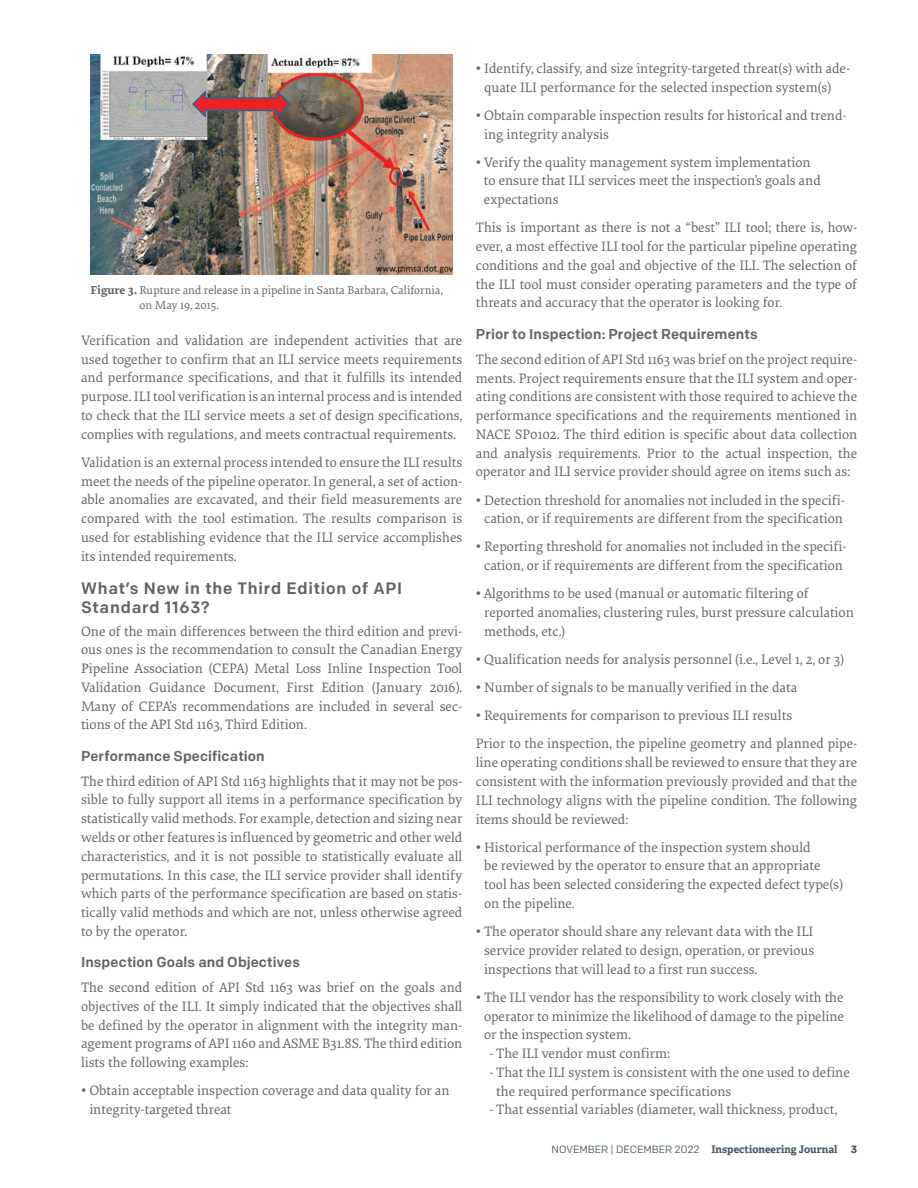
<style>
.page{position:relative;width:918px;height:1188px;background:#fff}
.page>*{position:absolute;margin:0;border:0;box-sizing:border-box;transform-origin:0 0}
.t1{font:500 16.5px/19.5px "Colfax";letter-spacing:.05em;color:#636366}
.t2{font:14.25px/18.8px "Elena";color:#636366;text-align:justify}
.t3{font:500 14.25px "Colfax";letter-spacing:.01em;color:#636366}
.t4{font:12px/15px "Elena";color:#636366}
.t5{font:700 10.5px "Adelle";color:#45555f}
.t6{font:700 10.5px "Colfax";color:#45555f}
.s1{font-weight:700}
.s2{font-family:"Colfax";font-weight:400}
</style>
<div class="page">
<img style="left:91px;top:54px;width:362px;height:221px">
<p class="t4" style="left:140px;top:282px;width:305px;text-indent:-49px"><span class="s1">Figure 3.</span> Rupture and release in a pipeline in Santa Barbara, California, on May 19, 2015.</p>
<p class="t2" style="left:81px;top:330px;width:383px">Verification and validation are independent activities that are used together to confirm that an ILI service meets requirements and performance specifications, and that it fulfills its intended purpose. ILI tool verification is an internal process and is intended to check that the ILI service meets a set of design specifications, complies with regulations, and meets contractual requirements.</p>
<p class="t2" style="left:81px;top:452px;width:383px">Validation is an external process intended to ensure the ILI results meet the needs of the pipeline operator. In general, a set of action&shy;able anomalies are excavated, and their field measurements are compared with the tool estimation. The results comparison is used for establishing evidence that the ILI service accomplishes its intended requirements.</p>
<p class="t1" style="left:81px;top:578px;width:323px">What’s New in the Third Edition of API<br>Standard 1163?</p>
<p class="t2" style="left:81px;top:621px;width:383px">One of the main differences between the third edition and previ&shy;ous ones is the recommendation to consult the Canadian Energy Pipeline Association (CEPA) Metal Loss Inline Inspection Tool Validation Guidance Document, First Edition (January 2016).<br>Many of CEPA’s recommendations are included in several sec&shy;tions of the API Std 1163, Third Edition.</p>
<p class="t3" style="left:81px;top:747px;width:185px">Performance Specification</p>
<p class="t2" style="left:81px;top:771px;width:383px">The third edition of API Std 1163 highlights that it may not be pos&shy;sible to fully support all items in a performance specification by statistically valid methods. For example, detection and sizing near welds or other features is influenced by geometric and other weld characteristics, and it is not possible to statistically evaluate all permutations. In this case, the ILI service provider shall identify which parts of the performance specification are based on statis&shy;tically valid methods and which are not, unless otherwise agreed to by the operator.</p>
<p class="t3" style="left:81px;top:954px;width:220px">Inspection Goals and Objectives</p>
<p class="t2" style="left:81px;top:978px;width:383px">The second edition of API Std 1163 was brief on the goals and objectives of the ILI. It simply indicated that the objectives shall be defined by the operator in alignment with the integrity man&shy;agement programs of API 1160 and ASME B31.8S. The third edition lists the following examples:</p>
<p class="t2" style="left:89px;top:1081px;width:362px;text-indent:-8px">• Obtain acceptable inspection coverage and data quality for an integrity-targeted threat</p>
<p class="t2" style="left:484px;top:58px;width:367px;text-indent:-8px">• Identify, classify, and size integrity-targeted threat(s) with ade&shy;quate ILI performance for the selected inspection system(s)</p>
<p class="t2" style="left:484px;top:105px;width:364px;text-indent:-8px">• Obtain comparable inspection results for historical and trend&shy;ing integrity analysis</p>
<p class="t2" style="left:484px;top:152px;width:338px;text-align:left;text-indent:-8px">• Verify the quality management system implementation to ensure that ILI services meet the inspection’s goals and expectations</p>
<p class="t2" style="left:476px;top:218px;width:383px">This is important as there is not a “best” ILI tool; there is, how&shy;ever, a most effective ILI tool for the particular pipeline operating conditions and the goal and objective of the ILI. The selection of the ILI tool must consider operating parameters and the type of threats and accuracy that the operator is looking for.</p>
<p class="t3" style="left:476px;top:325px;width:283px">Prior to Inspection: Project Requirements</p>
<p class="t2" style="left:476px;top:349px;width:383px">The second edition of API Std 1163 was brief on the project require&shy;ments. Project requirements ensure that the ILI system and oper&shy;ating conditions are consistent with those required to achieve the performance specifications and the requirements mentioned in NACE SP0102. The third edition is specific about data collection and analysis requirements. Prior to the actual inspection, the operator and ILI service provider should agree on items such as:</p>
<p class="t2" style="left:476px;top:490px;width:371px;text-align:center">• Detection threshold for anomalies not included in the specifi&shy;cation, or if requirements are different from the specification</p>
<p class="t2" style="left:476px;top:537px;width:372px;text-align:center">• Reporting threshold for anomalies not included in the specifi&shy;cation, or if requirements are different from the specification</p>
<p class="t2" style="left:484px;top:584px;width:371px;text-align:left;text-indent:-8px">• Algorithms to be used (manual or automatic filtering of reported anomalies, clustering rules, burst pressure calculation methods, etc.)</p>
<p class="t2" style="left:476px;top:649px;width:370px">• Qualification needs for analysis personnel (i.e., Level 1, 2, or 3)</p>
<p class="t2" style="left:476px;top:678px;width:323px">• Number of signals to be manually verified in the data</p>
<p class="t2" style="left:476px;top:701px;width:383px;line-height:28.2px">• Requirements for comparison to previous ILI results<br>Prior to the inspection, the pipeline geometry and planned pipe-</p>
<p class="t2" style="left:476px;top:753px;width:383px">line operating conditions shall be reviewed to ensure that they are consistent with the information previously provided and that the ILI technology aligns with the pipeline condition. The following items should be reviewed:</p>
<p class="t2" style="left:484px;top:837px;width:360px;text-align:left;text-indent:-8px">• Historical performance of the inspection system should<br>be reviewed by the operator to ensure that an appropriate tool has been selected considering the expected defect type(s) on the pipeline.</p>
<p class="t2" style="left:484px;top:922px;width:332px;text-indent:-8px">• The operator should share any relevant data with the ILI service provider related to design, operation, or previous inspections that will lead to a first run success.</p>
<p class="t2" style="left:484px;top:987px;width:362px;text-indent:-8px">• The ILI vendor has the responsibility to work closely with the operator to minimize the likelihood of damage to the pipeline or the inspection system.</p>
<p class="t2" style="left:489px;top:1043px;width:182px">- The ILI vendor must confirm:</p>
<p class="t2" style="left:496px;top:1062px;width:355px;text-indent:-7px">- That the ILI system is consistent with the one used to define the required performance specifications</p>
<p class="t2" style="left:489px;top:1100px;width:349px">- That essential variables (diameter, wall thickness, product,</p>
<p class="t5" style="left:552px;top:1143px;width:287px"><span class="s2">NOVEMBER | DECEMBER 2022</span> Inspectioneering Journal</p>
<p class="t6" style="left:851px;top:1143px;width:8px">3</p>
</div>
